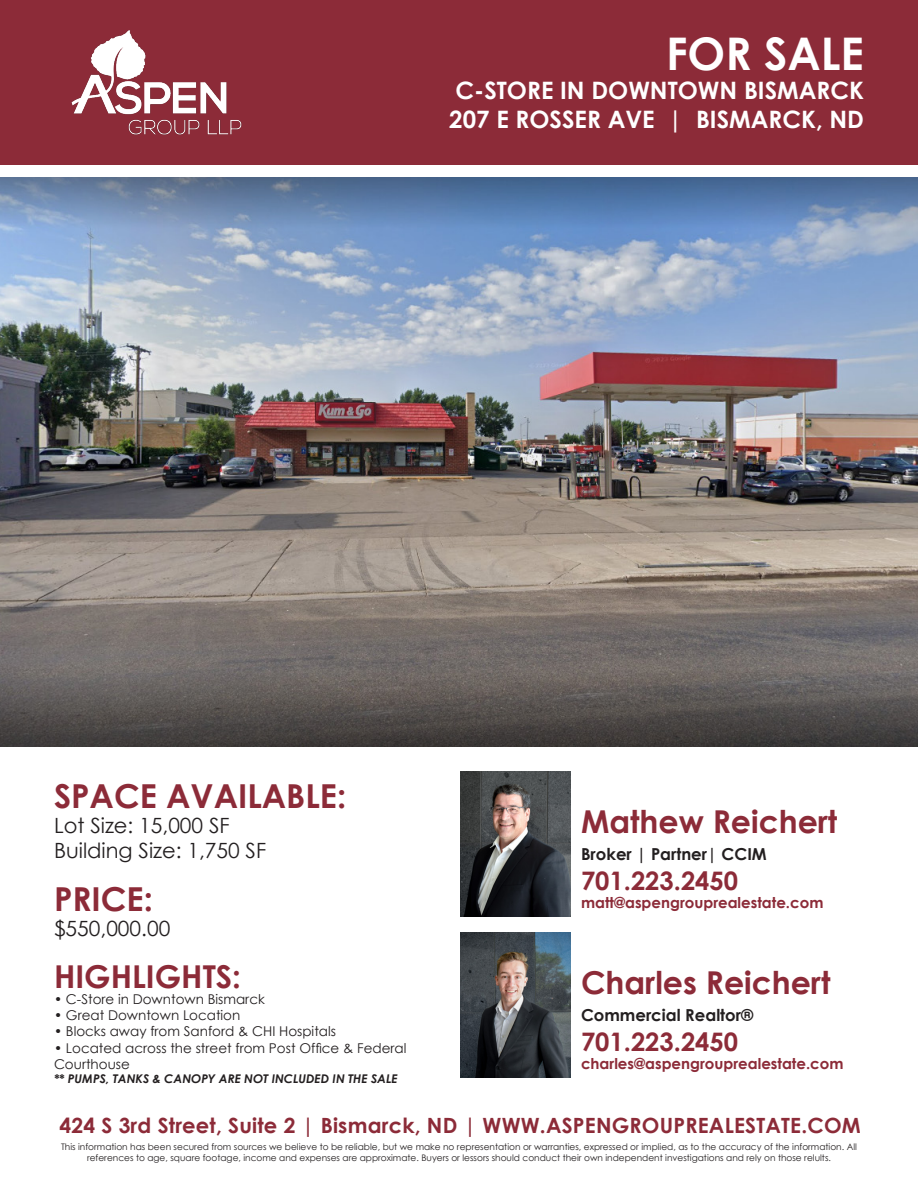
<style>
.page{position:relative;width:918px;height:1188px;background:#fff}
.page>*{position:absolute;margin:0;border:0;box-sizing:border-box;transform-origin:0 0}
.t1{font:700 45px "Century Gothic";color:#fff}
.t2{font:700 33px "Century Gothic";color:#8c2b38}
.t3{font:700 31.5px "Century Gothic";color:#8c2b38}
.t4{font:700 25.5px "Century Gothic";color:#8c2b38}
.t5{font:700 24px "Century Gothic";color:#fff}
.t6{font:700 21px "Century Gothic";letter-spacing:.01em;color:#8c2b38}
.t7{font:21px "Century Gothic";color:#231f20}
.t8{font:700 16.5px "Century Gothic";color:#231f20}
.t9{font:700 15px "Century Gothic";color:#8c2b38}
.t10{font:13.5px/16.2px "Century Gothic";color:#231f20}
.t11{font:italic 700 12px "Century Gothic";color:#231f20}
.t12{font:9px/10.8px "Century Gothic";color:#231f20;text-align:center}
</style>
<div class="page">
<div style="left:0;top:0;width:918px;height:164px;background:#8c2b38"></div>
<img style="left:38px;top:30px;width:238px;height:148px">
<img style="left:0;top:178px;width:918px;height:569px">
<img style="left:460px;top:932px;width:110px;height:146px">
<img style="left:460px;top:771px;width:110px;height:146px">
<p class="t1" style="left:666px;top:20px;width:199px">FOR SALE</p>
<p class="t5" style="left:456px;top:72px;width:410px">C-STORE IN DOWNTOWN BISMARCK</p>
<p class="t5" style="left:449px;top:101px;width:416px">207 E ROSSER AVE | BISMARCK, ND</p>
<p class="t2" style="left:54px;top:771px;width:294px">SPACE AVAILABLE:</p>
<p class="t7" style="left:54px;top:811px;width:177px">Lot Size: 15,000 SF</p>
<p class="t7" style="left:54px;top:836px;width:214px">Building Size: 1,750 SF</p>
<p class="t2" style="left:54px;top:874px;width:100px">PRICE:</p>
<p class="t7" style="left:54px;top:914px;width:118px">$550,000.00</p>
<p class="t3" style="left:54px;top:952px;width:189px">HIGHLIGHTS:</p>
<p class="t10" style="left:54px;top:991px;width:212px">• C-Store in Downtown Bismarck</p>
<p class="t10" style="left:54px;top:1007px;width:188px">• Great Downtown Location</p>
<p class="t10" style="left:54px;top:1023px;width:284px">• Blocks away from Sanford &amp; CHI Hospitals</p>
<p class="t10" style="left:54px;top:1039px;width:354px">• Located across the street from Post Office &amp; Federal<br>Courthouse</p>
<p class="t11" style="left:54px;top:1070px;width:345px">** PUMPS, TANKS &amp; CANOPY ARE NOT INCLUDED IN THE SALE</p>
<p class="t3" style="left:581px;top:798px;width:258px">Mathew Reichert</p>
<p class="t8" style="left:581px;top:841px;width:187px">Broker | Partner| CCIM</p>
<p class="t4" style="left:581px;top:862px;width:159px">701.223.2450</p>
<p class="t9" style="left:581px;top:891px;width:244px">matt@aspengrouprealestate.com</p>
<p class="t3" style="left:581px;top:959px;width:251px">Charles Reichert</p>
<p class="t8" style="left:581px;top:1002px;width:174px">Commercial Realtor®</p>
<p class="t4" style="left:581px;top:1023px;width:159px">701.223.2450</p>
<p class="t9" style="left:581px;top:1052px;width:264px">charles@aspengrouprealestate.com</p>
<p class="t6" style="left:59px;top:1109px;width:803px">424 S 3rd Street, Suite 2 | Bismarck, ND | WWW.ASPENGROUPREALESTATE.COM</p>
<p class="t12" style="left:61px;top:1141px;width:797px">This information has been secured from sources we believe to be reliable, but we make no representation or warranties, expressed or implied, as to the accuracy of the information. All references to age, square footage, income and expenses are approximate. Buyers or lessors should conduct their own independent investigations and rely on those relults.</p>
</div>
